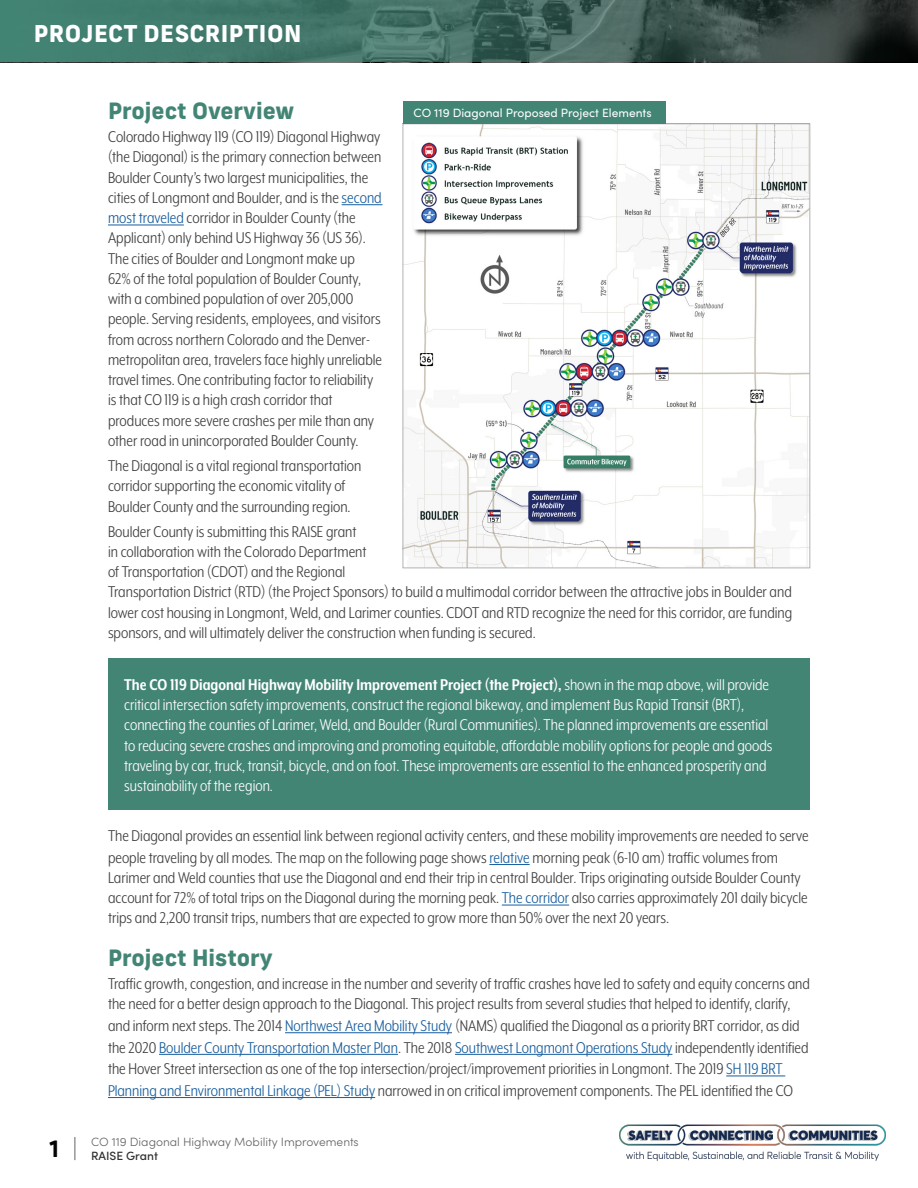
<style>
.page{position:relative;width:918px;height:1188px;background:#fff}
.page>*{position:absolute;margin:0;border:0;box-sizing:border-box;transform-origin:0 0}
.t1{font:800 23.25px "New Frank";letter-spacing:.02em;color:#fff}
.PD_H1{font:800 22.5px "New Frank";color:#438575}
.t2{font:700 22.5px "New Frank";color:#040503}
.Body_Text{font:18px/20.2px "Mr Eaves XL Mod Nar OT";color:#3e3e3f}
.Body_Text-2{font:18px/20.2px "Mr Eaves XL Mod Nar OT";color:#fff}
.t3{font:300 12px "Sofia Pro";color:#636366}
.Body_Text-3{font:12px "Sofia Pro";color:#fff}
.t4{font:500 12px "Sofia Pro";color:#312f30}
.s1{color:#175d9e}
.s2{font-weight:700}
</style>
<div class="page">
<svg style="left:0;top:0;width:918px;height:62px;background:#3e655b"></svg>
<svg style="left:75px;top:1137px;width:1px;height:23px"></svg>
<img style="left:619px;top:1124px;width:267px;height:37px">
<hr style="left:342px;top:204px;width:41px;height:1px;background:#175d9e">
<hr style="left:108px;top:225px;width:76px;height:1px;background:#175d9e">
<hr style="left:489px;top:864px;width:41px;height:1px;background:#175d9e">
<hr style="left:502px;top:905px;width:67px;height:1px;background:#175d9e">
<hr style="left:285px;top:1032px;width:167px;height:1px;background:#175d9e">
<hr style="left:159px;top:1054px;width:239px;height:1px;background:#175d9e">
<hr style="left:455px;top:1054px;width:217px;height:1px;background:#175d9e">
<hr style="left:726px;top:1076px;width:59px;height:1px;background:#175d9e">
<hr style="left:108px;top:1097px;width:267px;height:1px;background:#175d9e">
<img style="left:405px;top:126px;width:403px;height:440px">
<div style="left:108px;top:658px;width:702px;height:152px;background:#438575"></div>
<div style="left:403px;top:101px;width:262px;height:23px;background:#438575"></div>
<p class="t1" style="left:34px;top:19px;width:269px">PROJECT DESCRIPTION</p>
<p class="PD_H1" style="left:108px;top:96px;width:188px">Project Overview</p>
<p class="Body_Text" style="left:108px;top:126px;width:276px">Colorado Highway 119 (CO 119) Diagonal Highway (the Diagonal) is the primary connection between Boulder County’s two largest municipalities, the cities of Longmont and Boulder, and is the <span class="s1">second most traveled</span> corridor in Boulder County (the Applicant) only behind US Highway 36 (US 36).<br>The cities of Boulder and Longmont make up 62% of the total population of Boulder County, with a combined population of over 205,000 people. Serving residents, employees, and visitors from across northern Colorado and the Denver&shy;metropolitan area, travelers face highly unreliable travel times. One contributing factor to reliability is that CO 119 is a high crash corridor that produces more severe crashes per mile than any other road in unincorporated Boulder County.</p>
<p class="Body_Text" style="left:108px;top:455px;width:255px">The Diagonal is a vital regional transportation corridor supporting the economic vitality of<br>Boulder County and the surrounding region.</p>
<p class="Body_Text" style="left:108px;top:521px;width:686px">Boulder County is submitting this RAISE grant<br>in collaboration with the Colorado Department<br>of Transportation (CDOT) and the Regional<br>Transportation District (RTD) (the Project Sponsors) to build a multimodal corridor between the attractive jobs in Boulder and lower cost housing in Longmont, Weld, and Larimer counties. CDOT and RTD recognize the need for this corridor, are funding sponsors, and will ultimately deliver the construction when funding is secured.</p>
<p class="Body_Text-3" style="left:414px;top:104px;width:240px">CO 119 Diagonal Proposed Project Elements</p>
<p class="Body_Text-2" style="left:124px;top:674px;width:650px"><span class="s2">The CO 119 Diagonal Highway Mobility Improvement Project (the Project),</span> shown in the map above, will provide critical intersection safety improvements, construct the regional bikeway, and implement Bus Rapid Transit (BRT), connecting the counties of Larimer, Weld, and Boulder (Rural Communities). The planned improvements are essential to reducing severe crashes and improving and promoting equitable, affordable mobility options for people and goods traveling by car, truck, transit, bicycle, and on foot. These improvements are essential to the enhanced prosperity and sustainability of the region.</p>
<p class="Body_Text" style="left:108px;top:825px;width:702px">The Diagonal provides an essential link between regional activity centers, and these mobility improvements are needed to serve people traveling by all modes. The map on the following page shows <span class="s1">relative</span> morning peak (6-10 am) traffic volumes from Larimer and Weld counties that use the Diagonal and end their trip in central Boulder. Trips originating outside Boulder County account for 72% of total trips on the Diagonal during the morning peak. <span class="s1">The corridor</span> also carries approximately 201 daily bicycle trips and 2,200 transit trips, numbers that are expected to grow more than 50% over the next 20 years.</p>
<p class="PD_H1" style="left:108px;top:943px;width:166px">Project History</p>
<p class="Body_Text" style="left:108px;top:973px;width:703px;line-height:21.3px">Traffic growth, congestion, and increase in the number and severity of traffic crashes have led to safety and equity concerns and the need for a better design approach to the Diagonal. This project results from several studies that helped to identify, clarify, and inform next steps. The 2014 <span class="s1">Northwest Area Mobility Study</span> (NAMS) qualified the Diagonal as a priority BRT corridor, as did the 2020 <span class="s1">Boulder County Transportation Master Plan</span>. The 2018 <span class="s1">Southwest Longmont Operations Study</span> independently identified the Hover Street intersection as one of the top intersection/project/improvement priorities in Longmont. The 2019 <span class="s1">SH 119 BRT Planning and Environmental Linkage (PEL) Study</span> narrowed in on critical improvement components. The PEL identified the CO</p>
<p class="t3" style="left:91px;top:1133px;width:269px">CO 119 Diagonal Highway Mobility Improvements</p>
<p class="t2" style="left:49px;top:1135px;width:11px">1</p>
<p class="t4" style="left:91px;top:1147px;width:68px">RAISE Grant</p>
</div>
